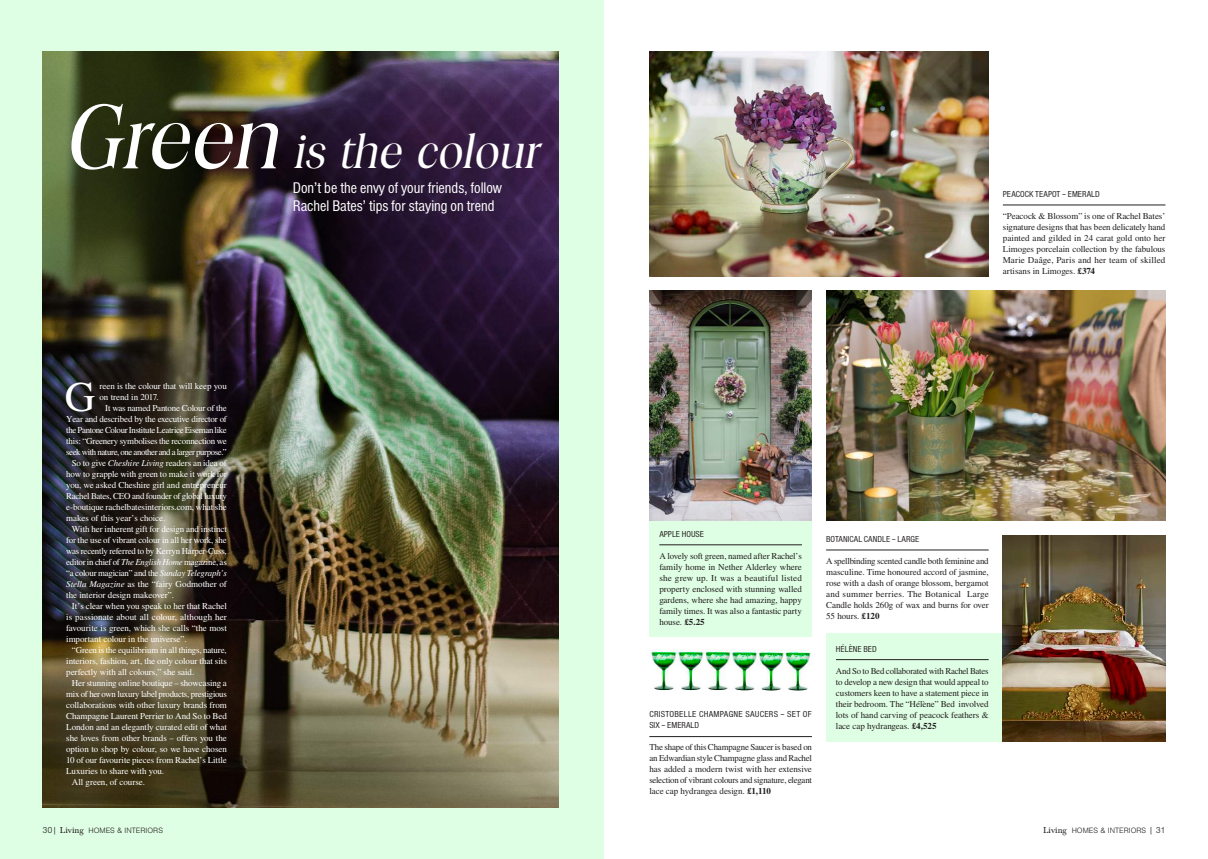
<style>
.page{position:relative;width:1208px;height:859px;background:#fff}
.page>*{position:absolute;margin:0;border:0;box-sizing:border-box;transform-origin:0 0}
.t1{font:italic 48px "Toledo Serial";color:#fff}
.t2{font:42.2px "Roman";color:#fff}
.t3{font:condensed 16px/18px "Sans";color:#fff}
.t4{font:9px/11px "Roman";letter-spacing:-.01em;color:#fff}
.t5{font:9px/11px "Roman";color:#231f20;text-align:justify}
.t6{font:condensed 9px "Sans";color:#231f20}
.t7{font:9px "Roman";letter-spacing:-.035em;color:#fff}
.t8{font:9px "Roman";letter-spacing:-.045em;color:#fff}
.t9{font:condensed 9px/11px "Sans";letter-spacing:.025em;color:#231f20}
.t10{font:9px "Roman";letter-spacing:-.03em;color:#fff}
.t11{font:300 8px "Sans";color:#231f20}
.s1{font-size:88px}
.s2{font-style:italic}
.s3{font-size:9px}
.s4{font-family:"Baskerville";font-weight:400;font-size:9px}
.s5{font-weight:700}
</style>
<div class="page">
<div style="left:649px;top:516px;width:163px;height:121px;background:#dfffe4"></div>
<div style="left:826px;top:634px;width:228px;height:108px;background:#dfffe4"></div>
<div style="left:0;top:0;width:604px;height:859px;background:#dfffe4"></div>
<img style="left:649px;top:291px;width:163px;height:230px">
<img style="left:826px;top:291px;width:339px;height:230px">
<img style="left:650px;top:649px;width:163px;height:42px">
<img style="left:1003px;top:535px;width:162px;height:207px">
<img style="left:649px;top:51px;width:339px;height:226px">
<img style="left:43px;top:51px;width:515px;height:756px">
<hr style="left:1003px;top:204px;width:162px;height:1px;background:#231f20">
<hr style="left:659px;top:544px;width:143px;height:1px;background:#231f20">
<hr style="left:826px;top:549px;width:162px;height:1px;background:#231f20">
<hr style="left:836px;top:659px;width:152px;height:1px;background:#231f20">
<hr style="left:649px;top:736px;width:163px;height:1px;background:#231f20">
<h1 class="t1" style="left:63px;top:123px;width:476px"><span class="s1">Green</span> is the colour</h1>
<h3 class="t3" style="left:293px;top:179px;width:211px">Don’t be the envy of your friends, follow<br>Rachel Bates’ tips for staying on trend</h3>
<h2 class="t2" style="left:65px;top:371px;width:32px">G</h2>
<p class="t4" style="left:100px;top:380px;width:129px">reen is the colour that will keep you on trend in 2017.</p>
<p class="t10" style="left:105px;top:402px;width:123px">It was named Pantone Colour of the</p>
<p class="t4" style="left:66px;top:413px;width:162px">Year and described by the executive director of</p>
<p class="t7" style="left:66px;top:424px;width:162px">the Pantone Colour Institute Leatrice Eiseman like</p>
<p class="t4" style="left:66px;top:435px;width:162px">this: “Greenery symbolises the reconnection we</p>
<p class="t8" style="left:66px;top:446px;width:162px">seek with nature, one another and a larger purpose.”</p>
<p class="t4" style="left:72px;top:457px;width:156px">So to give <span class="s2">Cheshire Living</span> readers an idea of</p>
<p class="t4" style="left:66px;top:468px;width:162px">how to grapple with green to make it work for</p>
<p class="t4" style="left:66px;top:479px;width:162px">you, we asked Cheshire girl and entrepreneur</p>
<p class="t4" style="left:66px;top:490px;width:162px">Rachel Bates, CEO and founder of global luxury</p>
<p class="t4" style="left:66px;top:501px;width:162px">e-boutique rachelbatesinteriors.com, what she</p>
<p class="t4" style="left:66px;top:512px;width:101px">makes of this year’s choice.</p>
<p class="t4" style="left:72px;top:523px;width:157px">With her inherent gift for design and instinct</p>
<p class="t4" style="left:66px;top:534px;width:162px">for the use of vibrant colour in all her work, she</p>
<p class="t4" style="left:66px;top:545px;width:162px">was recently referred to by Kerryn Harper-Cuss,</p>
<p class="t4" style="left:66px;top:556px;width:162px">editor in chief of <span class="s2">The English Home</span> magazine, as</p>
<p class="t4" style="left:66px;top:567px;width:162px">“a colour magician” and the <span class="s2">Sunday Telegraph’s</span></p>
<p class="t4" style="left:66px;top:578px;width:162px"><span class="s2">Stella Magazine</span> as the “fairy Godmother of</p>
<p class="t4" style="left:66px;top:589px;width:109px">the interior design makeover”.</p>
<p class="t4" style="left:72px;top:600px;width:156px">It’s clear when you speak to her that Rachel</p>
<p class="t4" style="left:66px;top:611px;width:162px">is passionate about all colour, although her</p>
<p class="t4" style="left:66px;top:622px;width:162px">favourite is green, which she calls “the most</p>
<p class="t4" style="left:66px;top:633px;width:122px">important colour in the universe”.</p>
<p class="t4" style="left:72px;top:644px;width:156px">“Green is the equilibrium in all things, nature,</p>
<p class="t4" style="left:66px;top:655px;width:162px">interiors, fashion, art, the only colour that sits</p>
<p class="t4" style="left:66px;top:666px;width:130px">perfectly with all colours,” she said.</p>
<p class="t4" style="left:72px;top:677px;width:156px">Her stunning online boutique – showcasing a</p>
<p class="t4" style="left:66px;top:688px;width:162px">mix of her own luxury label products, prestigious</p>
<p class="t4" style="left:66px;top:699px;width:162px">collaborations with other luxury brands from</p>
<p class="t4" style="left:66px;top:710px;width:162px">Champagne Laurent Perrier to And So to Bed</p>
<p class="t4" style="left:66px;top:721px;width:162px">London and an elegantly curated edit of what</p>
<p class="t4" style="left:66px;top:732px;width:162px">she loves from other brands – offers you the</p>
<p class="t4" style="left:66px;top:743px;width:162px">option to shop by colour, so we have chosen</p>
<p class="t4" style="left:66px;top:754px;width:162px">10 of our favourite pieces from Rachel’s Little</p>
<p class="t4" style="left:66px;top:765px;width:99px">Luxuries to share with you.</p>
<p class="t4" style="left:72px;top:776px;width:75px">All green, of course.</p>
<p class="t11" style="left:43px;top:826px;width:122px"><span class="s3">30|</span> <span class="s4">Living</span> HOMES &amp; INTERIORS</p>
<p class="t6" style="left:1003px;top:189px;width:98px">PEACOCK TEAPOT – EMERALD</p>
<p class="t5" style="left:1003px;top:211px;width:164px">“Peacock &amp; Blossom” is one of Rachel Bates’ signature designs that has been delicately hand painted and gilded in 24 carat gold onto her Limoges porcelain collection by the fabulous Marie Daâge, Paris and her team of skilled artisans in Limoges. <span class="s5">£374</span></p>
<p class="t6" style="left:659px;top:529px;width:46px">APPLE HOUSE</p>
<p class="t5" style="left:659px;top:550px;width:144px">A lovely soft green, named after Rachel’s family home in Nether Alderley where she grew up. It was a beautiful listed property enclosed with stunning walled gardens, where she had amazing, happy family times. It was also a fantastic party house. <span class="s5">£5.25</span></p>
<p class="t9" style="left:649px;top:709px;width:164px">CRISTOBELLE CHAMPAGNE SAUCERS – SET OF<br>SIX – EMERALD</p>
<p class="t5" style="left:649px;top:742px;width:164px">The shape of this Champagne Saucer is based on an Edwardian style Champagne glass and Rachel has added a modern twist with her extensive selection of vibrant colours and signature, elegant lace cap hydrangea design. <span class="s5">£1,110</span></p>
<p class="t6" style="left:826px;top:534px;width:95px">BOTANICAL CANDLE – LARGE</p>
<p class="t5" style="left:826px;top:555px;width:164px">A spellbinding scented candle both feminine and masculine. Time honoured accord of jasmine, rose with a dash of orange blossom, bergamot and summer berries. The Botanical Large Candle holds 260g of wax and burns for over 55 hours. <span class="s5">£120</span></p>
<p class="t6" style="left:836px;top:644px;width:42px">HÉLÈNE BED</p>
<p class="t5" style="left:836px;top:665px;width:154px">And So to Bed collaborated with Rachel Bates to develop a new design that would appeal to customers keen to have a statement piece in their bedroom. The “Hélène” Bed involved lots of hand carving of peacock feathers &amp; lace cap hydrangeas. <span class="s5">£4,525</span></p>
<p class="t11" style="left:1043px;top:826px;width:124px"><span class="s4">Living</span> HOMES &amp; INTERIORS <span class="s3">| 31</span></p>
</div>
